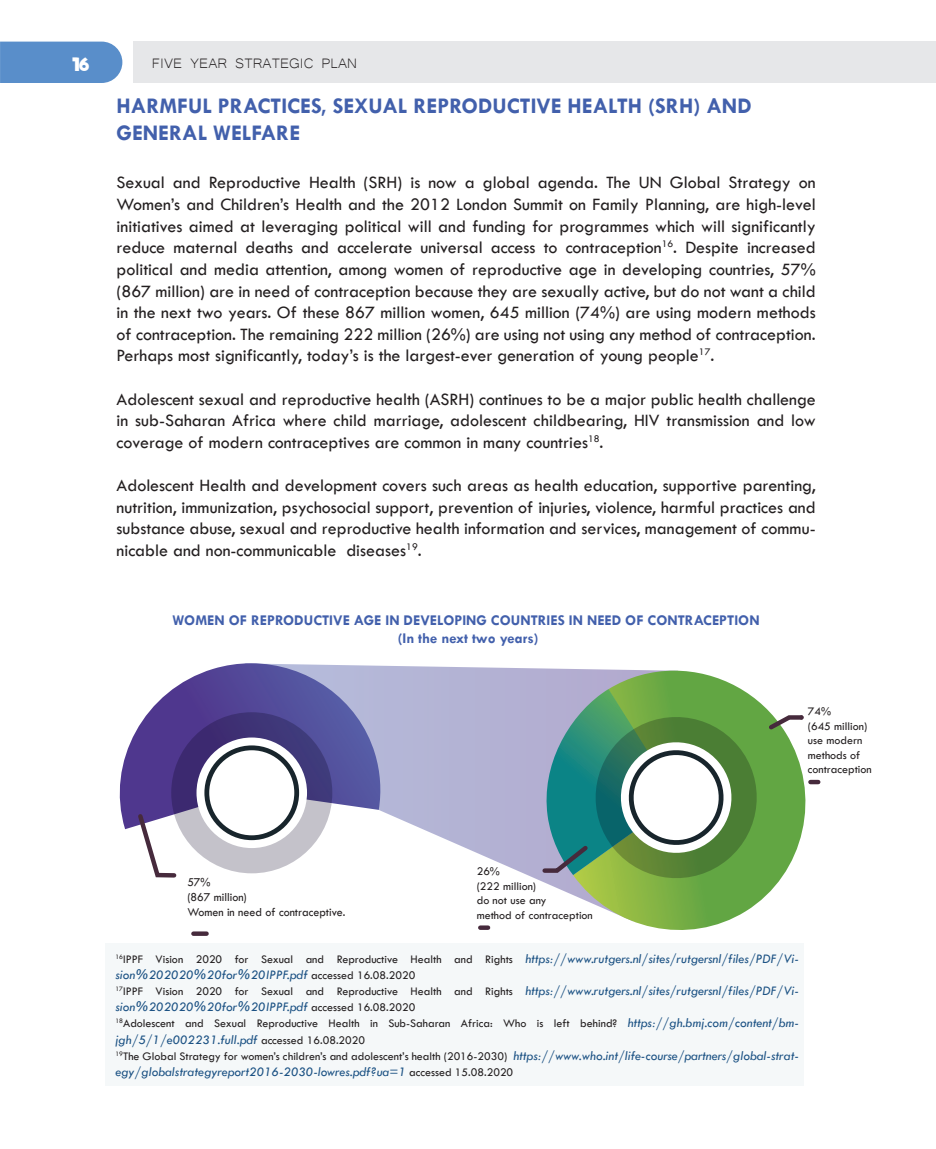
<style>
.page{position:relative;width:936px;height:1149px;background:#fff}
.page>*{position:absolute;margin:0;border:0;box-sizing:border-box;transform-origin:0 0}
.t1{font:700 22.5px/27px "Tw Cen";color:#4260ac}
.t2{font:18px/21.6px "Tw Cen";color:#231f20;text-align:justify}
.t3{font:17.7px "Microsoft Yi Baiti";color:#231f20}
.t4{font:700 17.7px "Riffic Free";color:#fff}
.t5{font:700 15px/18px "Tw Cen";color:#4260ac;text-align:center}
.t6{font:italic 13.5px "Tw Cen";color:#1c5284}
.t7{font:12.45px/15px "Tw Cen";color:#231f20;scale:.96 1}
.t8{font:12px/14.4px "Tw Cen";color:#231f20}
.s1{font-style:italic;font-size:13.5px;color:#1c5284}
.s2{font-style:normal;font-size:12px;color:#231f20}
</style>
<div class="page">
<div style="left:106px;top:943px;width:698px;height:142px;background:#f5f8f9"></div>
<div style="left:133px;top:42px;width:802px;height:41px;background:#e6e7e9"></div>
<div style="left:0;top:42px;width:122px;height:41px;background:#598eca"></div>
<svg style="left:247px;top:665px;width:381px;height:230px"></svg>
<svg style="left:119px;top:663px;width:263px;height:166px"></svg>
<svg style="left:171px;top:712px;width:161px;height:161px;background:#79719b"></svg>
<div style="left:196px;top:737px;width:111px;height:110px;background:#fff;border-radius:50%"></div>
<svg style="left:204px;top:745px;width:95px;height:94px"></svg>
<div style="left:209px;top:750px;width:85px;height:85px;background:#fff;border-radius:50%"></div>
<svg style="left:135px;top:810px;width:44px;height:68px"></svg>
<svg style="left:193px;top:931px;width:13px;height:4px"></svg>
<svg style="left:573px;top:670px;width:248px;height:260px"></svg>
<svg style="left:540px;top:688px;width:216px;height:189px"></svg>
<svg style="left:765px;top:712px;width:40px;height:21px"></svg>
<div style="left:810px;top:779px;width:8px;height:5px;background:#462a3c"></div>
<svg style="left:480px;top:925px;width:8px;height:4px"></svg>
<p class="t4" style="left:72px;top:54px;width:18px">16</p>
<p class="t3" style="left:152px;top:53px;width:207px">FIVE YEAR STRATEGIC PLAN</p>
<p class="t1" style="left:116px;top:92px;width:636px">HARMFUL PRACTICES, SEXUAL REPRODUCTIVE HEALTH (SRH) AND<br>GENERAL WELFARE</p>
<p class="t2" style="left:116px;top:172px;width:700px">Sexual and Reproductive Health (SRH) is now a global agenda. The UN Global Strategy on Women’s and Children’s Health and the 2012 London Summit on Family Planning, are high-level initiatives aimed at leveraging political will and funding for programmes which will significantly reduce maternal deaths and accelerate universal access to contraception<sup>16</sup>. Despite increased political and media attention, among women of reproductive age in developing countries, 57% (867 million) are in need of contraception because they are sexually active, but do not want a child in the next two years. Of these 867 million women, 645 million (74%) are using modern methods of contraception. The remaining 222 million (26%) are using not using any method of contraception.<br>Perhaps most significantly, today’s is the largest-ever generation of young people<sup>17</sup>.</p>
<p class="t2" style="left:117px;top:388px;width:700px">Adolescent sexual and reproductive health (ASRH) continues to be a major public health challenge in sub-Saharan Africa where child marriage, adolescent childbearing, HIV transmission and low coverage of modern contraceptives are common in many countries<sup>18</sup>.</p>
<p class="t2" style="left:116px;top:474px;width:700px">Adolescent Health and development covers such areas as health education, supportive parenting, nutrition, immunization, psychosocial support, prevention of injuries, violence, harmful practices and substance abuse, sexual and reproductive health information and services, management of commu&shy;nicable and non-communicable diseases<sup>19</sup>.</p>
<p class="t5" style="left:172px;top:610px;width:588px">WOMEN OF REPRODUCTIVE AGE IN DEVELOPING COUNTRIES IN NEED OF CONTRACEPTION (In the next two years)</p>
<p class="t8" style="left:807px;top:704px;width:66px">74%<br>(645 million) use modern methods of contraception</p>
<p class="t7" style="left:187px;top:874px;width:166px">57%<br>(867 million)<br>Women in need of contraceptive.</p>
<p class="t8" style="left:476px;top:864px;width:118px">26%<br>(222 million)<br>do not use any<br>method of contraception</p>
<p class="t8" style="left:115px;top:951px;width:685px"><sup>16</sup>IPPF Vision 2020 for Sexual and Reproductive Health and Rights <span class="s1">https://www.rutgers.nl/sites/rutgersnl/files/PDF/Vi-</span></p>
<p class="t6" style="left:115px;top:966px;width:301px">sion%202020%20for%20IPPF.pdf <span class="s2">accessed 16.08.2020</span></p>
<p class="t8" style="left:115px;top:983px;width:685px"><sup>17</sup>IPPF Vision 2020 for Sexual and Reproductive Health and Rights <span class="s1">https://www.rutgers.nl/sites/rutgersnl/files/PDF/Vi-</span></p>
<p class="t6" style="left:115px;top:998px;width:301px">sion%202020%20for%20IPPF.pdf <span class="s2">accessed 16.08.2020</span></p>
<p class="t8" style="left:115px;top:1016px;width:685px"><sup>18</sup>Adolescent and Sexual Reproductive Health in Sub-Saharan Africa: Who is left behind? <span class="s1">https://gh.bmj.com/content/bm-</span></p>
<p class="t6" style="left:115px;top:1030px;width:251px">jgh/5/1/e002231.full.pdf <span class="s2">accessed 16.08.2020</span></p>
<p class="t8" style="left:115px;top:1048px;width:685px"><sup>19</sup>The Global Strategy for women’s children’s and adolescent’s health (2016-2030) <span class="s1">https://www.who.int/life-course/partners/global-strat-</span></p>
<p class="t6" style="left:115px;top:1063px;width:399px">egy/globalstrategyreport2016-2030-lowres.pdf?ua=1 <span class="s2">accessed 15.08.2020</span></p>
</div>
